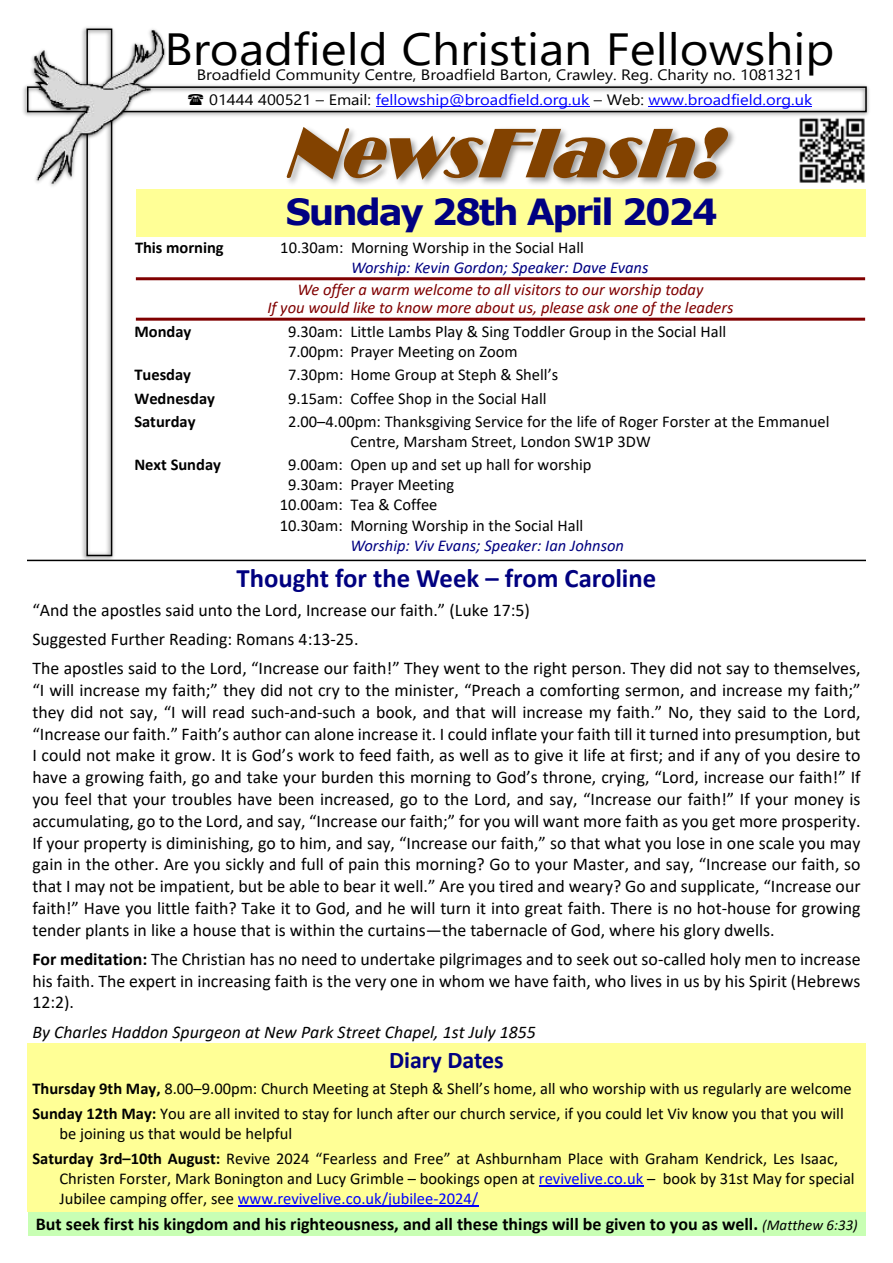
<style>
.page{position:relative;width:893px;height:1263px;background:#fff}
.page>*{position:absolute;margin:0;border:0;box-sizing:border-box;transform-origin:0 0}
.t1{font:45px "Segoe UI";color:#000;scale:1.1 1}
.t2{font:700 36px "Verdana";letter-spacing:-.06em;color:#000081}
.t3{font:700 26.7px "Calibri";color:#000080}
.t4{font:700 24px "Calibri";color:#000080}
.t5{font:700 18px "Calibri";color:#000}
.t6{font:17.85px/21.8px "Calibri";color:#000;text-align:justify}
.t7{font:italic 17.85px "Calibri";color:#000}
.t8{font:16.5px/20.1px "Calibri";color:#000}
.t9{font:italic 16.5px/18.1px "Calibri";color:#800000;text-align:center}
.t10{font:italic 16.5px "Calibri";color:#000081}
.t11{font:700 16.5px "Calibri";color:#000}
.t12{font:15px/25.2px "Segoe UI";color:#000;scale:1.1 1}
.s1{color:#00f}
.s2{font-weight:700}
.s3{font-weight:400;font-style:italic;font-size:15px}
</style>
<div class="page">
<img style="left:288px;top:128px;width:578px;height:76px">
<svg style="left:286px;top:127px;width:442px;height:53px"></svg>
<img style="left:782px;top:119px;width:84px;height:83px">
<img style="left:176px;top:85px;width:693px;height:34px">
<div style="left:27px;top:86px;width:840px;height:26px;border:2px solid #000"></div>
<img style="left:80px;top:194px;width:37px;height:366px">
<div style="left:86px;top:29px;width:26px;height:527px;border:2px solid #000"></div>
<hr style="left:376px;top:106px;width:213px;height:1px;background:#00f">
<hr style="left:648px;top:106px;width:164px;height:1px;background:#00f">
<img style="left:82px;top:85px;width:94px;height:109px">
<img style="left:23px;top:27px;width:149px;height:160px">
<div style="left:136px;top:189px;width:729px;height:47px;background:#ffff96"></div>
<hr style="left:136px;top:277px;width:729px;height:3px;background:#800000">
<hr style="left:136px;top:318px;width:729px;height:3px;background:#800000">
<div style="left:28px;top:1212px;width:838px;height:24px;background:#c8ffb4"></div>
<div style="left:27px;top:1044px;width:839px;height:168px;background:#ffff96"></div>
<hr style="left:539px;top:1185px;width:104px;height:1px;background:#00f">
<hr style="left:238px;top:1205px;width:240px;height:1px;background:#00f">
<hr style="left:27px;top:560px;width:839px;height:1px;background:#000">
<svg style="left:188px;top:94px;width:15px;height:11px"></svg>
<h1 class="t1" style="left:164px;top:33px;width:611px">Broadfield Christian Fellowship</h1>
<p class="t12" style="left:209px;top:64px;width:550px;text-indent:-12px">Broadfield Community Centre, Broadfield Barton, Crawley. Reg. Charity no. 1081321<br>01444 400521 – Email: <span class="s1">fellowship@broadfield.org.uk</span> – Web: <span class="s1">www.broadfield.org.uk</span></p>
<h2 class="t2" style="left:285px;top:198px;width:434px">Sunday 28th April 2024</h2>
<p class="t11" style="left:135px;top:240px;width:90px">This morning</p>
<p class="t8" style="left:280px;top:238px;width:305px">10.30am: Morning Worship in the Social Hall</p>
<p class="t10" style="left:351px;top:260px;width:299px">Worship: Kevin Gordon; Speaker: Dave Evans</p>
<p class="t9" style="left:267px;top:282px;width:468px">We offer a warm welcome to all visitors to our worship today<br>If you would like to know more about us, please ask one of the leaders</p>
<p class="t11" style="left:134px;top:325px;width:58px">Monday</p>
<p class="t8" style="left:288px;top:323px;width:440px">9.30am: Little Lambs Play &amp; Sing Toddler Group in the Social Hall<br>7.00pm: Prayer Meeting on Zoom</p>
<p class="t11" style="left:134px;top:368px;width:58px">Tuesday</p>
<p class="t8" style="left:288px;top:366px;width:272px">7.30pm: Home Group at Steph &amp; Shell’s</p>
<p class="t11" style="left:134px;top:391px;width:82px">Wednesday</p>
<p class="t8" style="left:288px;top:389px;width:260px">9.15am: Coffee Shop in the Social Hall</p>
<p class="t11" style="left:134px;top:414px;width:63px">Saturday</p>
<p class="t8" style="left:350px;top:413px;width:481px;text-indent:-62px">2.00–4.00pm: Thanksgiving Service for the life of Roger Forster at the Emmanuel<br>Centre, Marsham Street, London SW1P 3DW</p>
<p class="t11" style="left:134px;top:458px;width:88px">Next Sunday</p>
<p class="t8" style="left:288px;top:456px;width:305px">9.00am: Open up and set up hall for worship</p>
<p class="t8" style="left:288px;top:476px;width:168px">9.30am: Prayer Meeting</p>
<p class="t8" style="left:280px;top:496px;width:159px">10.00am: Tea &amp; Coffee</p>
<p class="t8" style="left:280px;top:516px;width:305px">10.30am: Morning Worship in the Social Hall</p>
<p class="t10" style="left:350px;top:538px;width:275px">Worship: Viv Evans; Speaker: Ian Johnson</p>
<h3 class="t3" style="left:237px;top:567px;width:421px">Thought for the Week – from Caroline</h3>
<p class="t6" style="left:32px;top:597px;width:830px;line-height:29.2px;text-align:left">“And the apostles said unto the Lord, Increase our faith.” (Luke 17:5)<br>Suggested Further Reading: Romans 4:13-25.<br>The apostles said to the Lord, “Increase our faith!” They went to the right person. They did not say to themselves,</p>
<p class="t6" style="left:32px;top:681px;width:830px">“I will increase my faith;” they did not cry to the minister, “Preach a comforting sermon, and increase my faith;” they did not say, “I will read such-and-such a book, and that will increase my faith.” No, they said to the Lord, “Increase our faith.” Faith’s author can alone increase it. I could inflate your faith till it turned into presumption, but I could not make it grow. It is God’s work to feed faith, as well as to give it life at first; and if any of you desire to have a growing faith, go and take your burden this morning to God’s throne, crying, “Lord, increase our faith!” If you feel that your troubles have been increased, go to the Lord, and say, “Increase our faith!” If your money is accumulating, go to the Lord, and say, “Increase our faith;” for you will want more faith as you get more prosperity.<br>If your property is diminishing, go to him, and say, “Increase our faith,” so that what you lose in one scale you may gain in the other. Are you sickly and full of pain this morning? Go to your Master, and say, “Increase our faith, so that I may not be impatient, but be able to bear it well.” Are you tired and weary? Go and supplicate, “Increase our faith!” Have you little faith? Take it to God, and he will turn it into great faith. There is no hot-house for growing tender plants in like a house that is within the curtains—the tabernacle of God, where his glory dwells.</p>
<p class="t6" style="left:32px;top:949px;width:830px"><span class="s2">For meditation:</span> The Christian has no need to undertake pilgrimages and to seek out so-called holy men to increase his faith. The expert in increasing faith is the very one in whom we have faith, who lives in us by his Spirit (Hebrews 12:2).</p>
<p class="t7" style="left:32px;top:1024px;width:505px">By Charles Haddon Spurgeon at New Park Street Chapel, 1st July 1855</p>
<h3 class="t4" style="left:389px;top:1050px;width:116px">Diary Dates</h3>
<p class="t8" style="left:32px;top:1078px;width:821px;line-height:24.6px"><span class="s2">Thursday 9th May,</span> 8.00–9.00pm: Church Meeting at Steph &amp; Shell’s home, all who worship with us regularly are welcome<br><span class="s2">Sunday 12th May:</span> You are all invited to stay for lunch after our church service, if you could let Viv know you that you will</p>
<p class="t8" style="left:32px;top:1123px;width:807px;line-height:24.6px;text-indent:27px">be joining us that would be helpful<br><span class="s2">Saturday 3rd–10th August:</span> Revive 2024 “Fearless and Free” at Ashburnham Place with Graham Kendrick, Les Isaac,</p>
<p class="t8" style="left:59px;top:1170px;width:797px">Christen Forster, Mark Bonington and Lucy Grimble – bookings open at <span class="s1">revivelive.co.uk</span> – book by 31st May for special<br>Jubilee camping offer, see <span class="s1">www.revivelive.co.uk/jubilee-2024/</span></p>
<p class="t5" style="left:36px;top:1216px;width:823px">But seek first his kingdom and his righteousness, and all these things will be given to you as well. <span class="s3">(Matthew 6:33)</span></p>
</div>
